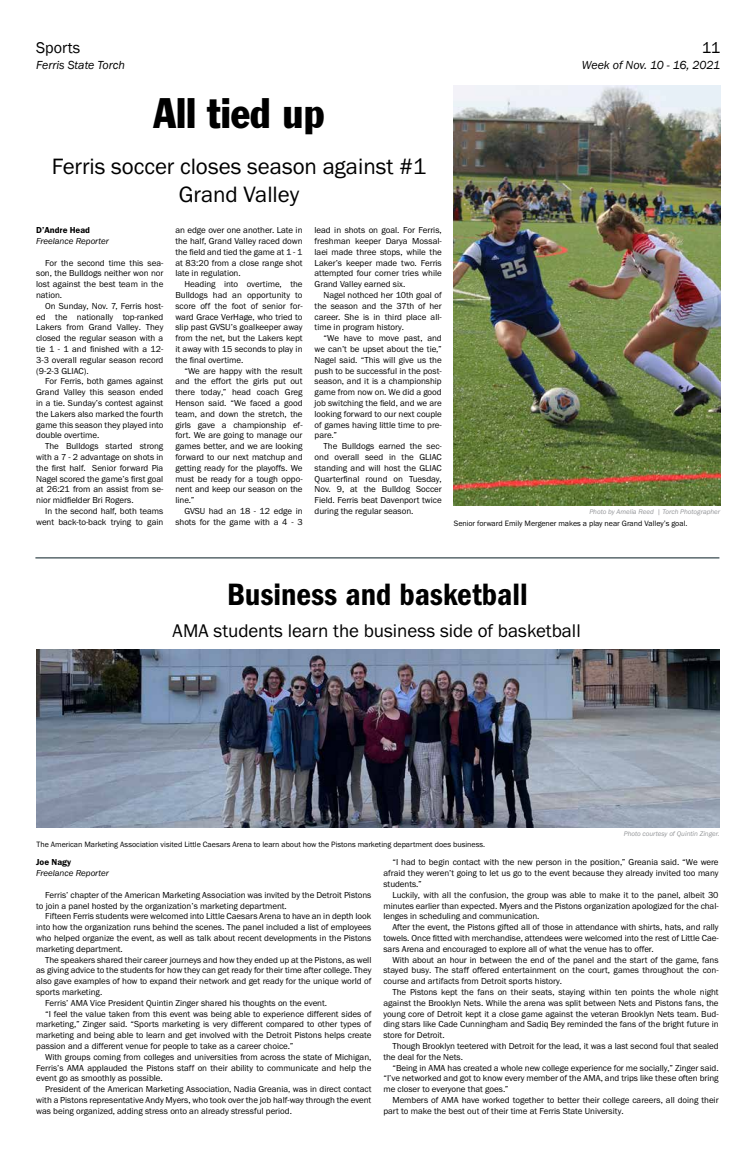
<style>
.page{position:relative;width:756px;height:1152px;background:#fff}
.page>*{position:absolute;margin:0;border:0;box-sizing:border-box;transform-origin:0 0}
.t1{font:condensed 42px "Franklin Gothic";color:#000}
.t2{font:600 condensed 32px "Franklin Gothic";color:#000}
.t3{font:23px/27.6px "Franklin Gothic FS";color:#000;text-align:center}
.t4{font:19px "Franklin Gothic FS";color:#000}
.t5{font:16px "Franklin Gothic";color:#000}
.t6{font:italic 12px "Franklin Gothic";color:#000}
.t7{font:9px/10.8px "Franklin Gothic FS";letter-spacing:-.005em;color:#000;text-align:justify}
.t8{font:italic 9px "Franklin Gothic FS";letter-spacing:-.005em;color:#000}
.t9{font:600 9px "Franklin Gothic FS";color:#000}
.t10{font:8px "Franklin Gothic FS";letter-spacing:-.005em;color:#000}
.t11{font:italic 7px "Franklin Gothic FS";letter-spacing:-.005em;color:#939598}
</style>
<div class="page">
<img style="left:454px;top:85px;width:266px;height:420px">
<hr style="left:35px;top:558px;width:684px;height:1px;background:#071d23">
<img style="left:37px;top:649px;width:682px;height:179px">
<h3 class="t5" style="left:36px;top:37px;width:46px">Sports</h3>
<h3 class="t6" style="left:36px;top:57px;width:90px">Ferris State Torch</h3>
<h1 class="t1" style="left:154px;top:88px;width:172px">All tied up</h1>
<h3 class="t3" style="left:52px;top:153px;width:376px">Ferris soccer closes season against #1<br>Grand Valley</h3>
<p class="t9" style="left:36px;top:225px;width:55px">D’Andre Head</p>
<p class="t8" style="left:36px;top:236px;width:74px">Freelance Reporter</p>
<p class="t7" style="left:36px;top:257px;width:129px;text-indent:9px">For the second time this sea&shy;son, the Bulldogs neither won nor lost against the best team in the nation.</p>
<p class="t7" style="left:36px;top:301px;width:129px;text-indent:9px">On Sunday, Nov. 7, Ferris host&shy;ed the nationally top-ranked Lakers from Grand Valley. They closed the regular season with a tie 1 - 1 and finished with a 12- 3-3 overall regular season record (9-2-3 GLIAC).</p>
<p class="t7" style="left:36px;top:376px;width:129px;text-indent:9px">For Ferris, both games against Grand Valley this season ended in a tie. Sunday’s contest against the Lakers also marked the fourth game this season they played into double overtime.</p>
<p class="t7" style="left:36px;top:441px;width:129px;text-indent:9px">The Bulldogs started strong with a 7 - 2 advantage on shots in the first half. Senior forward Pia Nagel scored the game’s first goal at 26:21 from an assist from se&shy;nior midfielder Bri Rogers.</p>
<p class="t7" style="left:36px;top:506px;width:129px;text-align:right">In the second half, both teams went back-to-back trying to gain</p>
<p class="t7" style="left:175px;top:225px;width:129px">an edge over one another. Late in the half, Grand Valley raced down the field and tied the game at 1 - 1 at 83:20 from a close range shot late in regulation.</p>
<p class="t7" style="left:175px;top:279px;width:129px;text-indent:9px">Heading into overtime, the Bulldogs had an opportunity to score off the foot of senior for&shy;ward Grace VerHage, who tried to slip past GVSU’s goalkeeper away from the net, but the Lakers kept it away with 15 seconds to play in the final overtime.</p>
<p class="t7" style="left:175px;top:365px;width:129px;text-indent:9px">“We are happy with the result and the effort the girls put out there today,” head coach Greg Henson said. “We faced a good team, and down the stretch, the girls gave a championship ef&shy;fort. We are going to manage our games better, and we are looking forward to our next matchup and getting ready for the playoffs. We must be ready for a tough oppo&shy;nent and keep our season on the line.”</p>
<p class="t7" style="left:175px;top:506px;width:129px;text-align:right">GVSU had an 18 - 12 edge in shots for the game with a 4 - 3</p>
<p class="t7" style="left:315px;top:225px;width:129px">lead in shots on goal. For Ferris, freshman keeper Darya Mossal&shy;laei made three stops, while the Laker’s keeper made two. Ferris attempted four corner tries while Grand Valley earned six.</p>
<p class="t7" style="left:315px;top:290px;width:129px;text-indent:9px">Nagel nothced her 10th goal of the season and the 37th of her career. She is in third place all&shy;time in program history.</p>
<p class="t7" style="left:315px;top:333px;width:129px;text-indent:9px">“We have to move past, and we can’t be upset about the tie,” Nagel said. “This will give us the push to be successful in the post&shy;season, and it is a championship game from now on. We did a good job switching the field, and we are looking forward to our next couple of games having little time to pre&shy;pare.”</p>
<p class="t7" style="left:315px;top:441px;width:129px;text-indent:9px">The Bulldogs earned the sec&shy;ond overall seed in the GLIAC standing and will host the GLIAC Quarterfinal round on Tuesday, Nov. 9, at the Bulldog Soccer Field. Ferris beat Davenport twice during the regular season.</p>
<h3 class="t5" style="left:702px;top:37px;width:20px">11</h3>
<h3 class="t6" style="left:582px;top:57px;width:140px">Week of Nov. 10 - 16, 2021</h3>
<p class="t11" style="left:589px;top:508px;width:132px">Photo by Amelia Reed | Torch Photographer</p>
<p class="t10" style="left:454px;top:519px;width:235px">Senior forward Emily Mergener makes a play near Grand Valley’s goal.</p>
<h2 class="t2" style="left:227px;top:576px;width:302px">Business and basketball</h2>
<h3 class="t4" style="left:173px;top:621px;width:410px">AMA students learn the business side of basketball</h3>
<p class="t10" style="left:37px;top:840px;width:450px">The American Marketing Association visited Little Caesars Arena to learn about how the Pistons marketing department does business.</p>
<p class="t11" style="left:624px;top:830px;width:97px">Photo courtesy of Quintin Zinger.</p>
<p class="t9" style="left:36px;top:857px;width:36px">Joe Nagy</p>
<p class="t8" style="left:36px;top:868px;width:74px">Freelance Reporter</p>
<p class="t7" style="left:36px;top:890px;width:337px;text-indent:9px">Ferris’ chapter of the American Marketing Association was invited by the Detroit Pistons to join a panel hosted by the organization’s marketing department.</p>
<p class="t7" style="left:36px;top:911px;width:337px;text-indent:9px">Fifteen Ferris students were welcomed into Little Caesars Arena to have an in depth look into how the organization runs behind the scenes. The panel included a list of employees who helped organize the event, as well as talk about recent developments in the Pistons marketing department.</p>
<p class="t7" style="left:45px;top:954px;width:328px">The speakers shared their career journeys and how they ended up at the Pistons, as well</p>
<p class="t7" style="left:36px;top:965px;width:337px">as giving advice to the students for how they can get ready for their time after college. They</p>
<p class="t7" style="left:36px;top:976px;width:337px">also gave examples of how to expand their network and get ready for the unique world of</p>
<p class="t7" style="left:36px;top:987px;width:68px">sports marketing.</p>
<p class="t7" style="left:45px;top:998px;width:283px">Ferris’ AMA Vice President Quintin Zinger shared his thoughts on the event.</p>
<p class="t7" style="left:45px;top:1008px;width:328px">“I feel the value taken from this event was being able to experience different sides of</p>
<p class="t7" style="left:36px;top:1019px;width:337px">marketing,” Zinger said. “Sports marketing is very different compared to other types of</p>
<p class="t7" style="left:36px;top:1030px;width:337px">marketing and being able to learn and get involved with the Detroit Pistons helps create</p>
<p class="t7" style="left:36px;top:1041px;width:259px">passion and a different venue for people to take as a career choice.”</p>
<p class="t7" style="left:45px;top:1052px;width:328px">With groups coming from colleges and universities from across the state of Michigan,</p>
<p class="t7" style="left:36px;top:1062px;width:337px">Ferris’s AMA applauded the Pistons staff on their ability to communicate and help the</p>
<p class="t7" style="left:36px;top:1073px;width:128px">event go as smoothly as possible.</p>
<p class="t7" style="left:45px;top:1084px;width:328px">President of the American Marketing Association, Nadia Greania, was in direct contact</p>
<p class="t7" style="left:36px;top:1095px;width:337px">with a Pistons representative Andy Myers, who took over the job half-way through the event</p>
<p class="t7" style="left:36px;top:1106px;width:257px">was being organized, adding stress onto an already stressful period.</p>
<p class="t7" style="left:383px;top:857px;width:337px;text-indent:9px">“I had to begin contact with the new person in the position,” Greania said. “We were afraid they weren’t going to let us go to the event because they already invited too many students.”</p>
<p class="t7" style="left:383px;top:890px;width:337px;text-indent:9px">Luckily, with all the confusion, the group was able to make it to the panel, albeit 30 minutes earlier than expected. Myers and the Pistons organization apologized for the chal&shy;lenges in scheduling and communication.</p>
<p class="t7" style="left:383px;top:922px;width:337px;text-indent:9px">After the event, the Pistons gifted all of those in attendance with shirts, hats, and rally towels. Once fitted with merchandise, attendees were welcomed into the rest of Little Cae&shy;sars Arena and encouraged to explore all of what the venue has to offer.</p>
<p class="t7" style="left:383px;top:954px;width:337px;text-indent:9px">With about an hour in between the end of the panel and the start of the game, fans stayed busy. The staff offered entertainment on the court, games throughout the con&shy;course and artifacts from Detroit sports history.</p>
<p class="t7" style="left:383px;top:987px;width:337px;text-indent:9px">The Pistons kept the fans on their seats, staying within ten points the whole night against the Brooklyn Nets. While the arena was split between Nets and Pistons fans, the young core of Detroit kept it a close game against the veteran Brooklyn Nets team. Bud&shy;ding stars like Cade Cunningham and Sadiq Bey reminded the fans of the bright future in store for Detroit.</p>
<p class="t7" style="left:383px;top:1041px;width:337px;text-indent:9px">Though Brooklyn teetered with Detroit for the lead, it was a last second foul that sealed the deal for the Nets.</p>
<p class="t7" style="left:383px;top:1062px;width:337px;text-indent:9px">“Being in AMA has created a whole new college experience for me socially,” Zinger said. “I’ve networked and got to know every member of the AMA, and trips like these often bring me closer to everyone that goes.”</p>
<p class="t7" style="left:383px;top:1095px;width:337px;text-indent:9px">Members of AMA have worked together to better their college careers, all doing their part to make the best out of their time at Ferris State University.</p>
</div>
